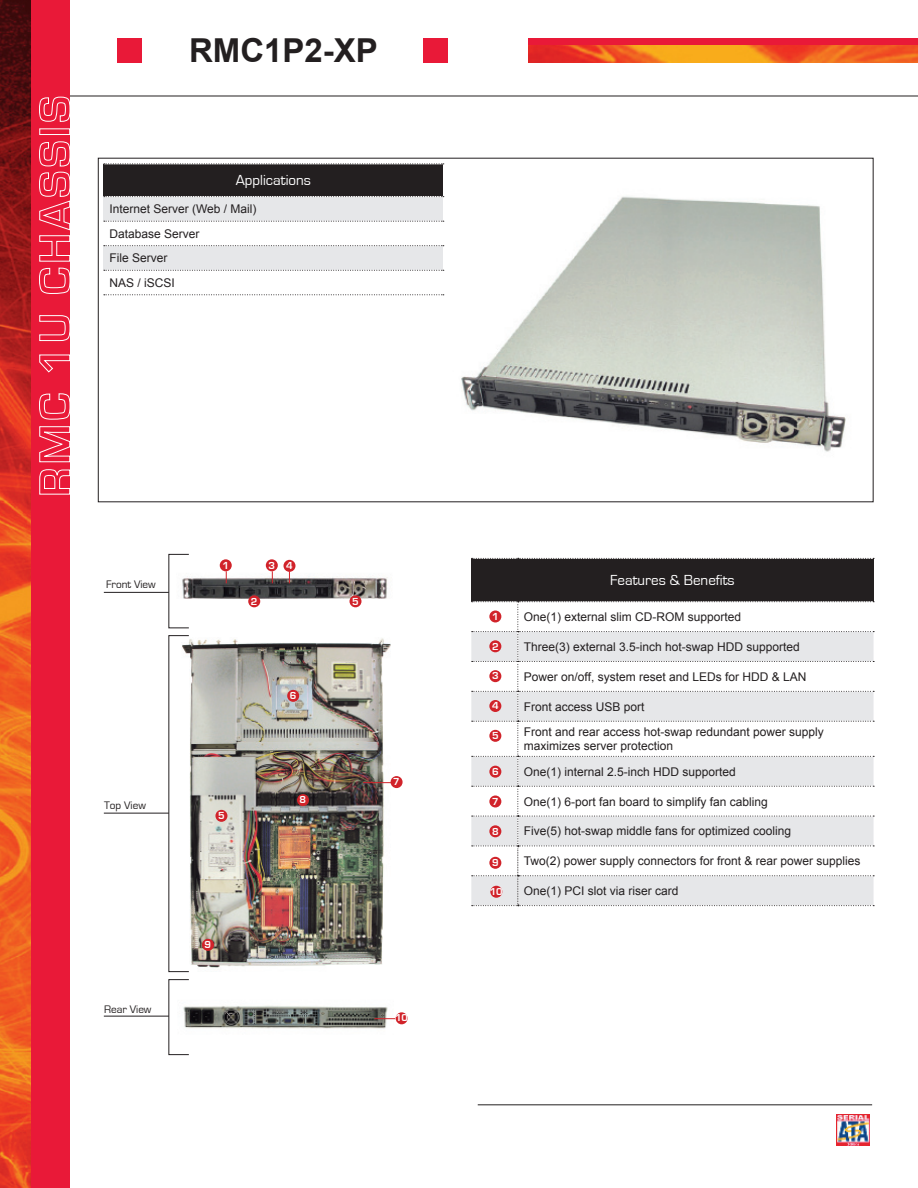
<style>
.page{position:relative;width:918px;height:1188px;background:#fff}
.page>*{position:absolute;margin:0;border:0;box-sizing:border-box;transform-origin:0 0}
.t1{font:700 33px "Arial";color:#231f20}
.t2{font:15px "Eurostile";color:#fff}
.t3{font:12px/24.6px "Arial";color:#231f20}
.t4{font:11.25px "Eurostile";color:#231f20}
.t5{font:700 10.5px "Eurostile";color:#fff}
.t6{font:700 10.35px "Eurostile";color:#fff}
</style>
<div class="page">
<hr style="left:69px;top:96px;width:849px;height:1px;background:#231f20">
<img style="left:528px;top:39px;width:389px;height:24px">
<div style="left:118px;top:39px;width:24px;height:24px;background:#e91938"></div>
<div style="left:424px;top:38px;width:24px;height:25px;background:#e91938"></div>
<div style="left:529px;top:39px;width:389px;height:6px;background:#e91938"></div>
<img style="left:0;top:0;width:72px;height:1188px">
<div style="left:31px;top:0;width:39px;height:1188px;background:#e91938"></div>
<svg style="left:917px;top:45px;width:1px;height:18px"></svg>
<img style="left:182px;top:567px;width:206px;height:41px">
<img style="left:182px;top:638px;width:218px;height:330px">
<img style="left:183px;top:1005px;width:211px;height:24px">
<div style="left:471px;top:558px;width:403px;height:44px;background:#231f20"></div>
<svg style="left:472px;top:558px;width:401px;height:1px"></svg>
<svg style="left:471px;top:601px;width:403px;height:305px"></svg>
<hr style="left:104px;top:592px;width:65px;height:1px;background:#231f20">
<hr style="left:104px;top:813px;width:65px;height:1px;background:#231f20">
<hr style="left:104px;top:1016px;width:65px;height:1px;background:#231f20">
<svg style="left:39px;top:469px;width:31px;height:26px"></svg>
<svg style="left:39px;top:426px;width:31px;height:36px"></svg>
<svg style="left:39px;top:393px;width:31px;height:27px"></svg>
<svg style="left:39px;top:355px;width:31px;height:17px"></svg>
<svg style="left:39px;top:315px;width:31px;height:26px"></svg>
<svg style="left:39px;top:268px;width:31px;height:26px"></svg>
<svg style="left:39px;top:172px;width:31px;height:90px"></svg>
<svg style="left:39px;top:141px;width:31px;height:25px"></svg>
<div style="left:40px;top:129px;width:30px;height:6px;border:1px solid #fff"></div>
<svg style="left:39px;top:97px;width:31px;height:25px"></svg>
<div style="left:220px;top:559px;width:12px;height:12px;background:#d1232a;border-radius:50%"></div>
<div style="left:489px;top:611px;width:12px;height:12px;background:#d1232a;border-radius:50%"></div>
<div style="left:489px;top:640px;width:12px;height:12px;background:#d1232a;border-radius:50%"></div>
<div style="left:489px;top:670px;width:12px;height:12px;background:#d1232a;border-radius:50%"></div>
<div style="left:489px;top:700px;width:12px;height:12px;background:#d1232a;border-radius:50%"></div>
<div style="left:489px;top:730px;width:12px;height:12px;background:#d1232a;border-radius:50%"></div>
<div style="left:489px;top:766px;width:12px;height:12px;background:#d1232a;border-radius:50%"></div>
<div style="left:489px;top:796px;width:12px;height:12px;background:#d1232a;border-radius:50%"></div>
<div style="left:489px;top:825px;width:12px;height:12px;background:#d1232a;border-radius:50%"></div>
<div style="left:248px;top:595px;width:12px;height:12px;background:#d1232a;border-radius:50%"></div>
<svg style="left:226px;top:571px;width:1px;height:12px"></svg>
<svg style="left:374px;top:1018px;width:21px;height:1px"></svg>
<hr style="left:478px;top:1105px;width:394px;height:1px;background:#231f20">
<div style="left:104px;top:164px;width:339px;height:33px;background:#231f20"></div>
<div style="left:104px;top:197px;width:339px;height:24px;background:#e6e7e9"></div>
<div style="left:104px;top:246px;width:339px;height:24px;background:#e6e7e9"></div>
<svg style="left:104px;top:164px;width:340px;height:1px"></svg>
<svg style="left:104px;top:196px;width:340px;height:1px"></svg>
<svg style="left:104px;top:221px;width:340px;height:1px"></svg>
<svg style="left:104px;top:245px;width:340px;height:1px"></svg>
<svg style="left:104px;top:270px;width:340px;height:1px"></svg>
<svg style="left:104px;top:294px;width:340px;height:1px"></svg>
<img style="left:461px;top:196px;width:385px;height:256px">
<img style="left:836px;top:1114px;width:34px;height:32px">
<div style="left:266px;top:559px;width:12px;height:12px;background:#d1232a;border-radius:50%"></div>
<svg style="left:272px;top:571px;width:1px;height:12px"></svg>
<div style="left:350px;top:595px;width:12px;height:12px;background:#d1232a;border-radius:50%"></div>
<div style="left:287px;top:690px;width:12px;height:12px;background:#d1232a;border-radius:50%"></div>
<div style="left:391px;top:776px;width:12px;height:12px;background:#d1232a;border-radius:50%"></div>
<svg style="left:363px;top:782px;width:28px;height:1px"></svg>
<div style="left:297px;top:794px;width:12px;height:12px;background:#d1232a;border-radius:50%"></div>
<div style="left:215px;top:810px;width:12px;height:12px;background:#d1232a;border-radius:50%"></div>
<div style="left:396px;top:1012px;width:12px;height:12px;background:#d1232a;border-radius:50%"></div>
<div style="left:284px;top:560px;width:12px;height:12px;background:#d1232a;border-radius:50%"></div>
<svg style="left:289px;top:571px;width:1px;height:12px"></svg>
<div style="left:490px;top:886px;width:12px;height:12px;background:#d1232a;border-radius:50%"></div>
<div style="left:489px;top:857px;width:12px;height:12px;background:#d1232a;border-radius:50%"></div>
<div style="left:202px;top:939px;width:12px;height:12px;background:#d1232a;border-radius:50%"></div>
<h1 class="t1" style="left:189px;top:28px;width:190px">RMC1P2-XP</h1>
<p class="t2" style="left:236px;top:172px;width:77px">Applications</p>
<p class="t3" style="left:110px;top:197px;width:149px">Internet Server (Web / Mail)<br>Database Server<br>File Server<br>NAS / iSCSI</p>
<p class="t4" style="left:106px;top:579px;width:51px">Front View</p>
<p class="t4" style="left:104px;top:799px;width:43px">Top View</p>
<p class="t4" style="left:104px;top:1003px;width:49px">Rear View</p>
<p class="t5" style="left:222px;top:559px;width:8px">1</p>
<p class="t5" style="left:251px;top:595px;width:8px">2</p>
<p class="t5" style="left:268px;top:559px;width:8px">3</p>
<p class="t5" style="left:286px;top:560px;width:8px">4</p>
<p class="t5" style="left:290px;top:690px;width:8px">6</p>
<p class="t5" style="left:218px;top:810px;width:8px">5</p>
<p class="t5" style="left:300px;top:794px;width:8px">8</p>
<p class="t5" style="left:352px;top:595px;width:8px">5</p>
<p class="t5" style="left:393px;top:776px;width:8px">7</p>
<p class="t5" style="left:205px;top:939px;width:8px">9</p>
<p class="t6" style="left:395px;top:1012px;width:14px">10</p>
<p class="t5" style="left:492px;top:611px;width:8px">1</p>
<p class="t5" style="left:492px;top:640px;width:8px">2</p>
<p class="t5" style="left:492px;top:670px;width:8px">3</p>
<p class="t5" style="left:492px;top:700px;width:8px">4</p>
<p class="t5" style="left:492px;top:730px;width:8px">5</p>
<p class="t5" style="left:492px;top:766px;width:8px">6</p>
<p class="t5" style="left:492px;top:796px;width:8px">7</p>
<p class="t5" style="left:492px;top:825px;width:8px">8</p>
<p class="t5" style="left:492px;top:857px;width:8px">9</p>
<p class="t6" style="left:490px;top:886px;width:14px">10</p>
<p class="t2" style="left:610px;top:572px;width:126px">Features &amp; Benefits</p>
<p class="t3" style="left:524px;top:605px;width:219px">One(1) external slim CD-ROM supported</p>
<p class="t3" style="left:524px;top:635px;width:278px">Three(3) external 3.5-inch hot-swap HDD supported</p>
<p class="t3" style="left:524px;top:664px;width:284px">Power on/off, system reset and LEDs for HDD &amp; LAN</p>
<p class="t3" style="left:524px;top:694px;width:302px;line-height:25.3px">Front access USB port<br>Front and rear access hot-swap redundant power supply</p>
<p class="t3" style="left:524px;top:734px;width:214px;line-height:25.3px">maximizes server protection<br>One(1) internal 2.5-inch HDD supported</p>
<p class="t3" style="left:524px;top:789px;width:246px">One(1) 6-port fan board to simplify fan cabling</p>
<p class="t3" style="left:524px;top:819px;width:269px">Five(5) hot-swap middle fans for optimized cooling</p>
<p class="t3" style="left:524px;top:849px;width:338px">Two(2) power supply connectors for front &amp; rear power supplies</p>
<p class="t3" style="left:524px;top:879px;width:156px">One(1) PCI slot via riser card</p>
</div>
